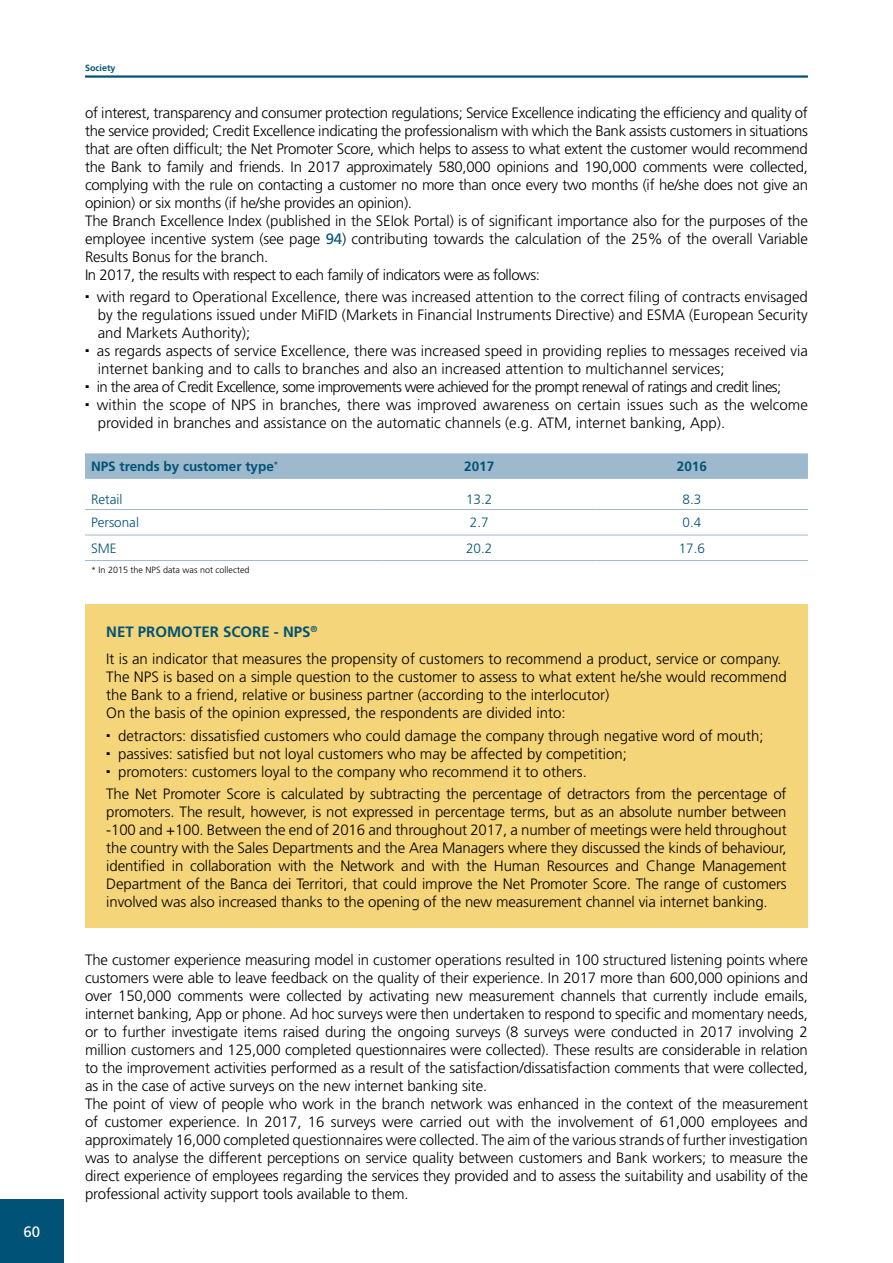
<style>
.page{position:relative;width:893px;height:1263px;background:#fff}
.page>*{position:absolute;margin:0;border:0;box-sizing:border-box;transform-origin:0 0}
.TESTO_P{font:300 15px/18px "Frutiger LT Std";color:#000;text-align:justify}
.TESTO_P-2{font:300 15px "Frutiger LT Std";letter-spacing:-.04em;color:#000}
.TESTO_P-3{font:300 15px "Frutiger LT Std";letter-spacing:-.03em;color:#000}
.TITOLO_H4X{font:700 15px "Frutiger LT Std";color:#005376}
.t1{font:15px "Frutiger LT Std";color:#fff}
.TESTO_P-4{font:300 13.5px "Frutiger LT Std";color:#005376}
.TESTO_P-5{font:700 13.5px "Frutiger LT Std";color:#005376}
.Note_piè_pagina_2015{font:300 9px "Frutiger LT Std";color:#000}
.t2{font:700 9px "Frutiger LT Std";color:#005376}
.s1{font-weight:400;color:#005376}
</style>
<div class="page">
<div style="left:0;top:1199px;width:64px;height:64px;background:#005376"></div>
<hr style="left:85px;top:75px;width:723px;height:3px;background:#005376">
<svg style="left:85px;top:453px;width:723px;height:26px"></svg>
<hr style="left:85px;top:560px;width:298px;height:1px;background:#9eb9cd">
<hr style="left:383px;top:560px;width:212px;height:1px;background:#9eb9cd">
<hr style="left:595px;top:560px;width:213px;height:1px;background:#9eb9cd">
<hr style="left:85px;top:509px;width:298px;height:1px;background:#9eb9cd">
<hr style="left:383px;top:509px;width:212px;height:1px;background:#9eb9cd">
<hr style="left:595px;top:509px;width:213px;height:1px;background:#9eb9cd">
<hr style="left:85px;top:535px;width:298px;height:1px;background:#9eb9cd">
<hr style="left:383px;top:535px;width:212px;height:1px;background:#9eb9cd">
<hr style="left:595px;top:535px;width:213px;height:1px;background:#9eb9cd">
<div style="left:85px;top:605px;width:723px;height:323px;background:#f5d579"></div>
<p class="t1" style="left:24px;top:1223px;width:18px">60</p>
<p class="t2" style="left:85px;top:62px;width:32px">Society</p>
<p class="TESTO_P" style="left:85px;top:104px;width:724px">of interest, transparency and consumer protection regulations; Service Excellence indicating the efficiency and quality of the service provided; Credit Excellence indicating the professionalism with which the Bank assists customers in situations that are often difficult; the Net Promoter Score, which helps to assess to what extent the customer would recommend the Bank to family and friends. In 2017 approximately 580,000 opinions and 190,000 comments were collected, complying with the rule on contacting a customer no more than once every two months (if he/she does not give an opinion) or six months (if he/she provides an opinion).</p>
<p class="TESTO_P" style="left:85px;top:212px;width:724px">The Branch Excellence Index (published in the SEIok Portal) is of significant importance also for the purposes of the employee incentive system (see page <span class="s1">94</span>) contributing towards the calculation of the 25% of the overall Variable Results Bonus for the branch.</p>
<p class="TESTO_P-3" style="left:85px;top:266px;width:456px">In 2017, the results with respect to each family of indicators were as follows:</p>
<p class="TESTO_P" style="left:97px;top:288px;width:713px">with regard to Operational Excellence, there was increased attention to the correct filing of contracts envisaged by the regulations issued under MiFID (Markets in Financial Instruments Directive) and ESMA (European Security and Markets Authority);</p>
<p class="TESTO_P" style="left:97px;top:342px;width:713px">as regards aspects of service Excellence, there was increased speed in providing replies to messages received via internet banking and to calls to branches and also an increased attention to multichannel services;</p>
<p class="TESTO_P-2" style="left:97px;top:378px;width:686px">in the area of Credit Excellence, some improvements were achieved for the prompt renewal of ratings and credit lines;</p>
<p class="TESTO_P" style="left:97px;top:396px;width:712px">within the scope of NPS in branches, there was improved awareness on certain issues such as the welcome provided in branches and assistance on the automatic channels (e.g. ATM, internet banking, App).</p>
<p class="TESTO_P-5" style="left:91px;top:459px;width:189px">NPS trends by customer type<sup>*</sup></p>
<p class="TESTO_P-5" style="left:464px;top:459px;width:32px">2017</p>
<p class="TESTO_P-5" style="left:677px;top:459px;width:32px">2016</p>
<p class="TESTO_P-4" style="left:91px;top:491px;width:33px">Retail</p>
<p class="TESTO_P-4" style="left:466px;top:491px;width:28px">13.2</p>
<p class="TESTO_P-4" style="left:682px;top:491px;width:20px">8.3</p>
<p class="TESTO_P-4" style="left:91px;top:515px;width:50px">Personal</p>
<p class="TESTO_P-4" style="left:470px;top:515px;width:20px">2.7</p>
<p class="TESTO_P-4" style="left:682px;top:515px;width:20px">0.4</p>
<p class="TESTO_P-4" style="left:91px;top:540px;width:27px">SME</p>
<p class="TESTO_P-4" style="left:466px;top:540px;width:28px">20.2</p>
<p class="TESTO_P-4" style="left:679px;top:540px;width:28px">17.6</p>
<p class="Note_piè_pagina_2015" style="left:91px;top:565px;width:160px">* In 2015 the NPS data was not collected</p>
<h4 class="TITOLO_H4X" style="left:106px;top:623px;width:213px">NET PROMOTER SCORE - NPS<sup>®</sup></h4>
<p class="TESTO_P" style="left:106px;top:650px;width:677px">It is an indicator that measures the propensity of customers to recommend a product, service or company.</p>
<p class="TESTO_P" style="left:106px;top:668px;width:682px">The NPS is based on a simple question to the customer to assess to what extent he/she would recommend the Bank to a friend, relative or business partner (according to the interlocutor)</p>
<p class="TESTO_P" style="left:106px;top:704px;width:461px">On the basis of the opinion expressed, the respondents are divided into:</p>
<p class="TESTO_P" style="left:118px;top:727px;width:647px">detractors: dissatisfied customers who could damage the company through negative word of mouth;</p>
<p class="TESTO_P" style="left:118px;top:745px;width:510px">passives: satisfied but not loyal customers who may be affected by competition;</p>
<p class="TESTO_P" style="left:118px;top:763px;width:470px">promoters: customers loyal to the company who recommend it to others.</p>
<p class="TESTO_P" style="left:106px;top:785px;width:682px">The Net Promoter Score is calculated by subtracting the percentage of detractors from the percentage of promoters. The result, however, is not expressed in percentage terms, but as an absolute number between -100 and +100. Between the end of 2016 and throughout 2017, a number of meetings were held throughout the country with the Sales Departments and the Area Managers where they discussed the kinds of behaviour, identified in collaboration with the Network and with the Human Resources and Change Management Department of the Banca dei Territori, that could improve the Net Promoter Score. The range of customers involved was also increased thanks to the opening of the new measurement channel via internet banking.</p>
<p class="TESTO_P" style="left:85px;top:951px;width:724px">The customer experience measuring model in customer operations resulted in 100 structured listening points where customers were able to leave feedback on the quality of their experience. In 2017 more than 600,000 opinions and over 150,000 comments were collected by activating new measurement channels that currently include emails, internet banking, App or phone. Ad hoc surveys were then undertaken to respond to specific and momentary needs, or to further investigate items raised during the ongoing surveys (8 surveys were conducted in 2017 involving 2 million customers and 125,000 completed questionnaires were collected). These results are considerable in relation to the improvement activities performed as a result of the satisfaction/dissatisfaction comments that were collected, as in the case of active surveys on the new internet banking site.</p>
<p class="TESTO_P" style="left:85px;top:1095px;width:724px">The point of view of people who work in the branch network was enhanced in the context of the measurement of customer experience. In 2017, 16 surveys were carried out with the involvement of 61,000 employees and approximately 16,000 completed questionnaires were collected. The aim of the various strands of further investigation was to analyse the different perceptions on service quality between customers and Bank workers; to measure the direct experience of employees regarding the services they provided and to assess the suitability and usability of the professional activity support tools available to them.</p>
</div>
